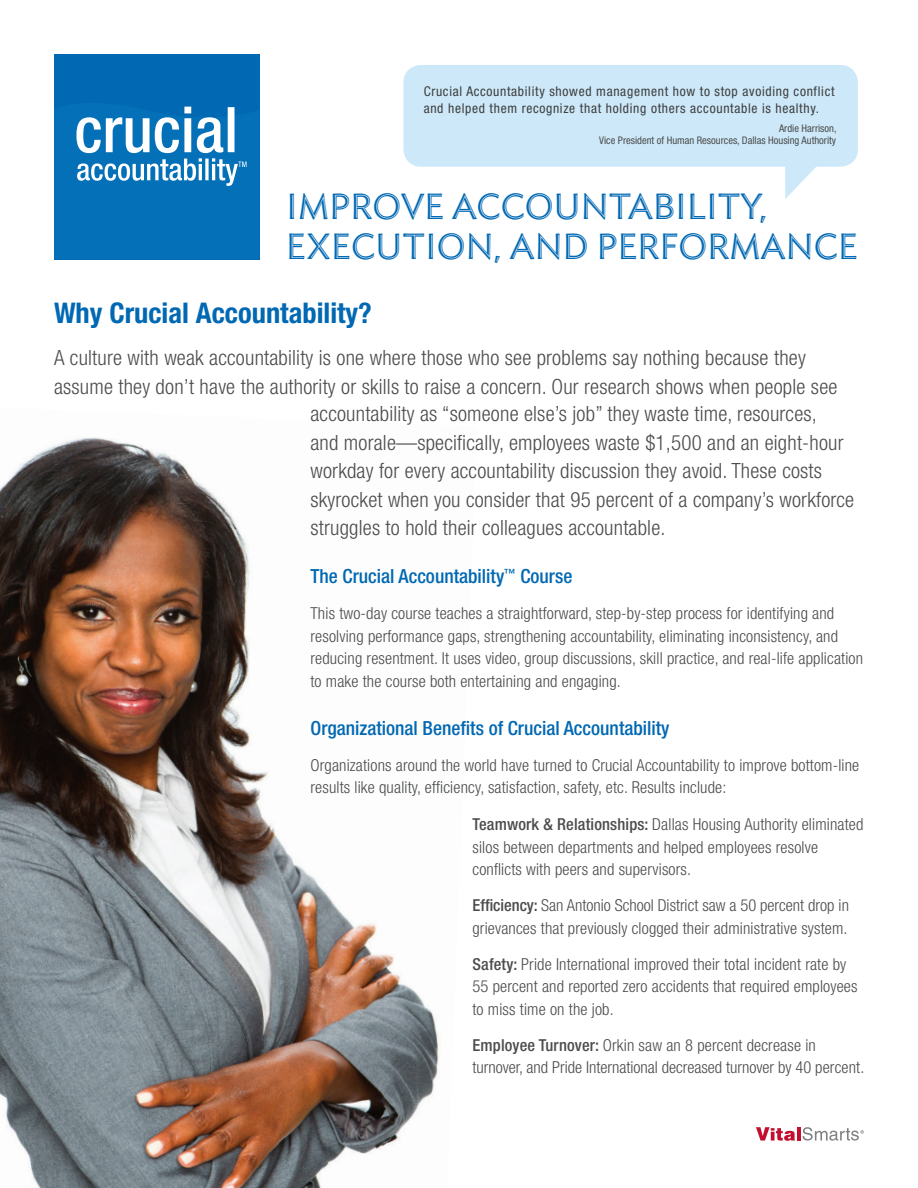
<style>
.page{position:relative;width:918px;height:1188px;background:#fff}
.page>*{position:absolute;margin:0;border:0;box-sizing:border-box;transform-origin:0 0}
.Body{font:36px/40.5px "Topaz";color:#0168b3}
.Subhead{font:700 condensed 28.5px "Helvetica Neue LT Std";color:#0168b3}
.Body-2{font:300 condensed 21px "Helvetica Neue LT Std";letter-spacing:.01em;color:#4b4c4d}
.Subhead-2{font:500 condensed 19.5px "Helvetica Neue LT Std";color:#0168b3}
.Body-3{font:300 condensed 16.5px/22.5px "Helvetica Neue LT Std";letter-spacing:.01em;color:#4b4c4d}
.quote{font:condensed 13.5px/16.5px "Helvetica Neue LT Std";letter-spacing:.05em;color:#3e3e3f}
.byline{font:condensed 10.5px/12px "Helvetica Neue LT Std";color:#4b4c4d;text-align:right}
.s1{font-weight:500}
</style>
<div class="page">
<div style="left:54px;top:54px;width:205px;height:205px;background:#0470b7"></div>
<svg style="left:76px;top:106px;width:171px;height:80px"></svg>
<svg style="left:403px;top:65px;width:455px;height:134px;fill:#cde9f9"></svg>
<img style="left:0;top:437px;width:440px;height:751px">
<svg style="left:756px;top:1127px;width:39px;height:14px"></svg>
<hr style="left:797px;top:1127px;width:4px;height:14px;background:#c3102f">
<svg style="left:803px;top:1127px;width:61px;height:14px"></svg>
<p class="quote" style="left:424px;top:83px;width:412px">Crucial Accountability showed management how to stop avoiding conflict and helped them recognize that holding others accountable is healthy.</p>
<p class="byline" style="left:599px;top:122px;width:239px">Ardie Harrison,<br>Vice President of Human Resources, Dallas Housing Authority</p>
<p class="Body" style="left:286px;top:184px;width:573px">IMPROVE ACCOUNTABILITY,<br>EXECUTION, AND PERFORMANCE</p>
<p class="Subhead" style="left:54px;top:296px;width:320px">Why Crucial Accountability?</p>
<p class="Body-2" style="left:54px;top:346px;width:753px">A culture with weak accountability is one where those who see problems say nothing because they</p>
<p class="Body-2" style="left:54px;top:374px;width:785px">assume they don’t have the authority or skills to raise a concern. Our research shows when people see</p>
<p class="Body-2" style="left:310px;top:402px;width:508px">accountability as “someone else’s job” they waste time, resources,</p>
<p class="Body-2" style="left:310px;top:431px;width:535px">and morale—specifically, employees waste $1,500 and an eight-hour</p>
<p class="Body-2" style="left:310px;top:459px;width:513px">workday for every accountability discussion they avoid. These costs</p>
<p class="Body-2" style="left:310px;top:488px;width:545px">skyrocket when you consider that 95 percent of a company’s workforce</p>
<p class="Body-2" style="left:310px;top:516px;width:357px">struggles to hold their colleagues accountable.</p>
<p class="Subhead-2" style="left:310px;top:565px;width:263px">The Crucial Accountability<sup>™</sup> Course</p>
<p class="Body-3" style="left:310px;top:602px;width:554px">This two-day course teaches a straightforward, step-by-step process for identifying and resolving performance gaps, strengthening accountability, eliminating inconsistency, and reducing resentment. It uses video, group discussions, skill practice, and real-life application to make the course both entertaining and engaging.</p>
<p class="Subhead-2" style="left:310px;top:716px;width:361px">Organizational Benefits of Crucial Accountability</p>
<p class="Body-3" style="left:310px;top:754px;width:550px">Organizations around the world have turned to Crucial Accountability to improve bottom-line results like quality, efficiency, satisfaction, safety, etc. Results include:</p>
<p class="Body-3" style="left:472px;top:813px;width:392px"><span class="s1">Teamwork &amp; Relationships:</span> Dallas Housing Authority eliminated silos between departments and helped employees resolve conflicts with peers and supervisors.</p>
<p class="Body-3" style="left:472px;top:894px;width:378px"><span class="s1">Efficiency:</span> San Antonio School District saw a 50 percent drop in grievances that previously clogged their administrative system.</p>
<p class="Body-3" style="left:472px;top:953px;width:387px"><span class="s1">Safety:</span> Pride International improved their total incident rate by<br>55 percent and reported zero accidents that required employees to miss time on the job.</p>
<p class="Body-3" style="left:472px;top:1034px;width:393px"><span class="s1">Employee Turnover:</span> Orkin saw an 8 percent decrease in turnover, and Pride International decreased turnover by 40 percent.</p>
</div>
